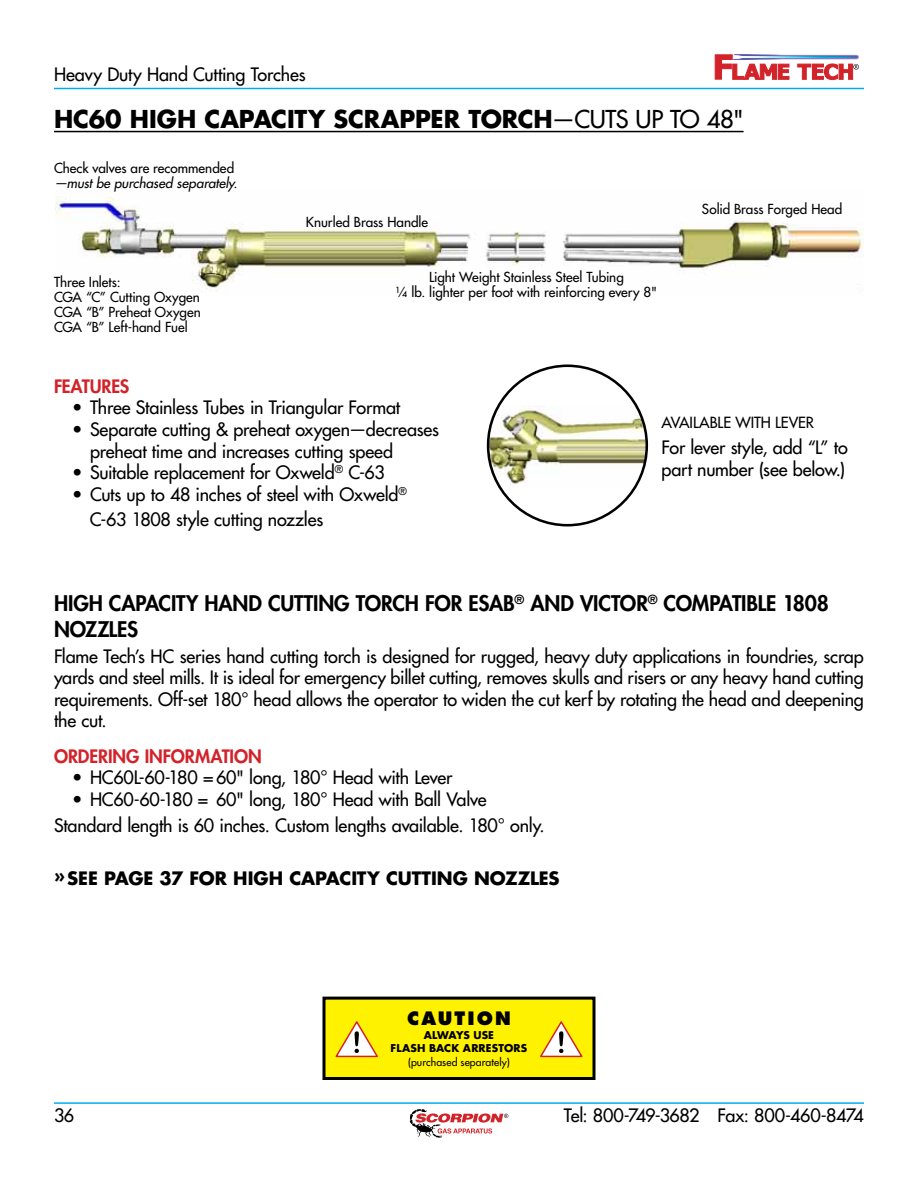
<style>
.page{position:relative;width:918px;height:1188px;background:#fff}
.page>*{position:absolute;margin:0;border:0;box-sizing:border-box;transform-origin:0 0}
.t1{font:700 24px "Futura Std";letter-spacing:-.005em;color:#000}
.t2{font:500 24px "Futura Std";color:#000}
.t3{font:800 21px "Futura Std";letter-spacing:-.01em;color:#000}
.t4{font:500 18px/21.6px "Futura Std";letter-spacing:-.01em;color:#000}
.t5{font:700 18px "Futura Std";letter-spacing:-.005em;color:#000}
.t6{font:800 18px "Futura Std";letter-spacing:-.005em;color:#d2232a}
.t7{font:800 18px "Futura Std";letter-spacing:.115em;color:#000}
.t8{font:500 15px "Futura Std";color:#000}
.t9{font:500 13.5px/15px "Futura Std";color:#000}
.t10{font:italic 500 13.5px "Futura Std";color:#000}
.t11{font:700 10.5px/13.5px "Futura Std";letter-spacing:.01em;color:#000;text-align:center}
.t12{font:500 10.5px "Futura Std";letter-spacing:.01em;color:#000}
</style>
<div class="page">
<img style="left:56px;top:189px;width:808px;height:103px">
<img style="left:488px;top:405px;width:159px;height:83px">
<div style="left:487px;top:364px;width:161px;height:162px;border:3px solid #000;border-radius:50%"></div>
<hr style="left:54px;top:88px;width:810px;height:1px;background:#00aeef">
<svg style="left:715px;top:54px;width:144px;height:26px"></svg>
<hr style="left:54px;top:1102px;width:810px;height:2px;background:#00aeef">
<svg style="left:410px;top:1109px;width:98px;height:29px"></svg>
<hr style="left:54px;top:131px;width:690px;height:1px;background:#000">
<div style="left:324px;top:998px;width:270px;height:80px;background:#fff200"></div>
<div style="left:322px;top:997px;width:274px;height:83px;border:3px solid #000"></div>
<svg style="left:540px;top:1021px;width:43px;height:37px"></svg>
<svg style="left:335px;top:1021px;width:43px;height:37px"></svg>
<p class="t4" style="left:54px;top:64px;width:253px">Heavy Duty Hand Cutting Torches</p>
<h1 class="t1" style="left:54px;top:103px;width:465px">HC60 HIGH CAPAC ITY SCRAPPER TORCH</h1>
<h1 class="t2" style="left:552px;top:104px;width:52px">—Cuts</h1>
<h1 class="t2" style="left:636px;top:104px;width:109px">Up to 48"</h1>
<p class="t9" style="left:54px;top:161px;width:182px">Check valves are recommended</p>
<p class="t10" style="left:54px;top:175px;width:185px">—must be purchased separately.</p>
<p class="t9" style="left:54px;top:275px;width:148px">Three Inlets:<br>CGA “C” Cutting Oxygen<br>CGA “B” Preheat Oxygen<br>CGA “B” Left-hand Fuel</p>
<p class="t9" style="left:306px;top:215px;width:124px">Knurled Brass Handle</p>
<p class="t9" style="left:396px;top:270px;width:263px;text-align:center">Light Weight Stainless Steel Tubing<br>¼ lb. lighter per foot with reinforcing every 8"</p>
<p class="t9" style="left:702px;top:201px;width:142px">Solid Brass Forged Head</p>
<p class="t6" style="left:54px;top:375px;width:67px">FEATURES</p>
<p class="t4" style="left:72px;top:397px;width:330px">• Three Stainless Tubes in Triangular Format</p>
<p class="t4" style="left:90px;top:419px;width:351px;text-indent:-18px">• Separate cutting &amp; preheat oxygen—decreases preheat time and increases cutting speed</p>
<p class="t4" style="left:72px;top:462px;width:314px">• Suitable replacement for Oxweld<sup>®</sup> C-63</p>
<p class="t4" style="left:90px;top:482px;width:319px;line-height:25.2px;text-indent:-18px">• Cuts up to 48 inches of steel with Oxweld<sup>®<br></sup>C-63 1808 style cutting nozzles</p>
<p class="t8" style="left:662px;top:413px;width:18px">Available</p>
<p class="t8" style="left:735px;top:413px;width:10px">with</p>
<p class="t8" style="left:775px;top:413px;width:15px">Lever</p>
<p class="t4" style="left:662px;top:437px;width:188px">For lever style, add “L” to part number (see below.)</p>
<p class="t3" style="left:54px;top:590px;width:180px">HIGH CAPACITY HAND</p>
<p class="t3" style="left:268px;top:590px;width:58px">CUTTING</p>
<p class="t3" style="left:356px;top:590px;width:83px">TORCH FOR</p>
<p class="t3" style="left:469px;top:590px;width:78px">ESAB<sup>®</sup> AND</p>
<p class="t3" style="left:580px;top:590px;width:250px">VICTOR<sup>®</sup> COMPATIBLE 1808</p>
<p class="t3" style="left:54px;top:615px;width:14px">NOZZL</p>
<p class="t3" style="left:117px;top:615px;width:22px">ES</p>
<p class="t4" style="left:54px;top:645px;width:811px;text-align:justify">Flame Tech’s HC series hand cutting torch is designed for rugged, heavy duty applications in foundries, scrap yards and steel mills. It is ideal for emergency billet cutting, removes skulls and risers or any heavy hand cutting requirements. Off-set 180° head allows the operator to widen the cut kerf by rotating the head and deepening the cut.</p>
<p class="t6" style="left:54px;top:744px;width:209px">ORDERING INFORMATION</p>
<p class="t4" style="left:72px;top:767px;width:382px">• HC60L-60-180 = 60" long, 180° Head with Lever</p>
<p class="t4" style="left:54px;top:786px;width:492px;line-height:26.1px;text-indent:18px">• HC60-60-180 = 60" long, 180° Head with Ball Valve<br>Standard length is 60 inches. Custom lengths available. 180° only.</p>
<p class="t5" style="left:54px;top:866px;width:496px">»SEE PAGE 37 FOR HIGH CAPAC ITY CUTTING NOZZLES</p>
<p class="t7" style="left:407px;top:1007px;width:105px">CAUTION</p>
<p class="t11" style="left:391px;top:1028px;width:138px">ALWAYS USE<br>FLASH BACK ARRESTO RS</p>
<p class="t12" style="left:408px;top:1056px;width:103px">(purchased separately)</p>
<p class="t4" style="left:54px;top:1105px;width:22px">36</p>
<p class="t4" style="left:564px;top:1105px;width:302px">Tel: 800-749-3682 Fax: 800-460-8474</p>
</div>
